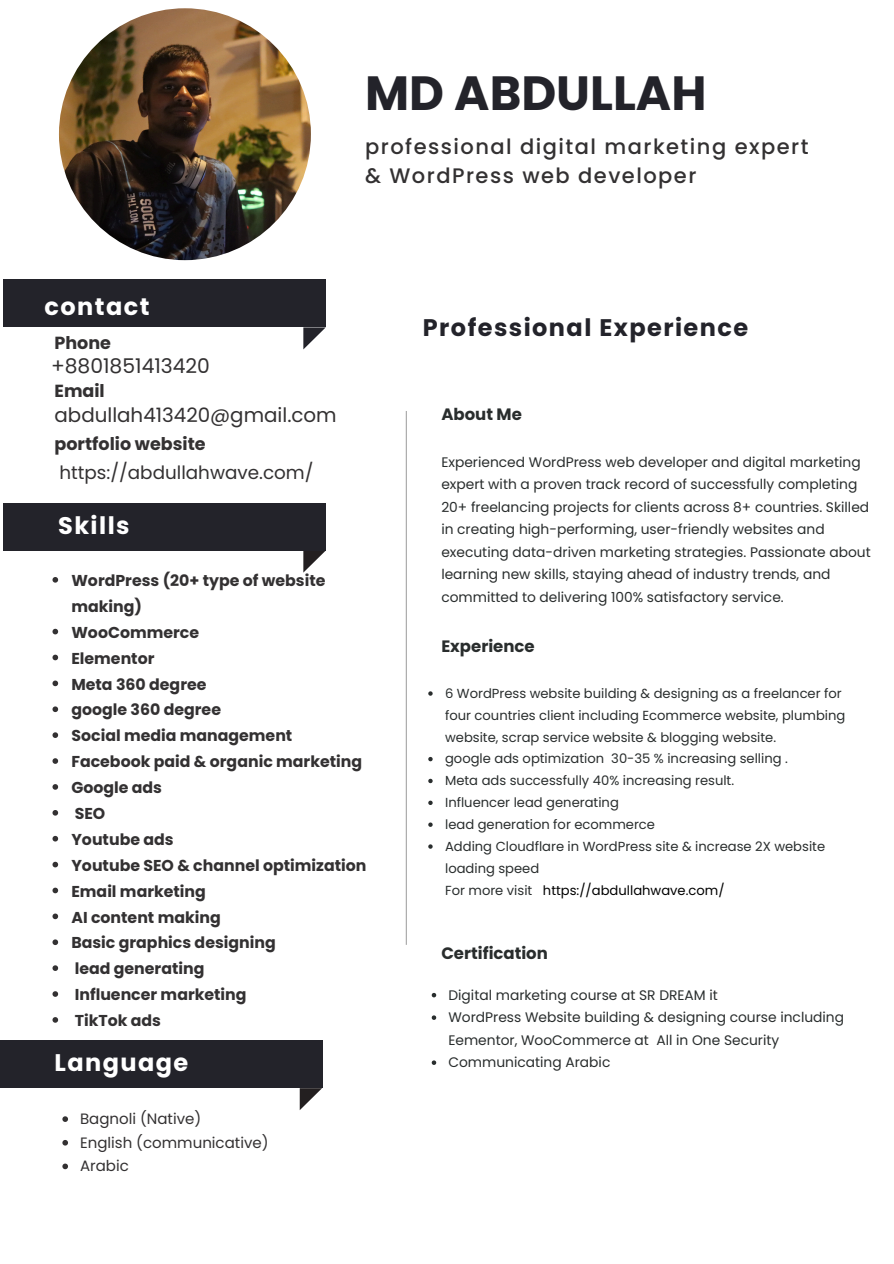
<style>
.page{position:relative;width:894px;height:1264px;background:#fff}
.page>*{position:absolute;margin:0;border:0;box-sizing:border-box;transform-origin:0 0}
.t1{font:700 48px "Poppins";color:#23232a}
.t2{font:700 24px "Poppins";letter-spacing:.06em;color:#23232a}
.t3{font:700 24px "Poppins";letter-spacing:.06em;color:#fff}
.t4{font:500 21px/29.2px "Poppins";letter-spacing:.07em;color:#333132}
.t5{font:20.25px "Poppins";color:#333132}
.t6{font:19.8px "Poppins";color:#333132}
.t7{font:18.3px "Poppins";color:#333132}
.t8{font:700 17.55px "Poppins";color:#333132}
.t9{font:700 16.5px "Poppins";color:#292d2d}
.t10{font:700 15.75px/25.8px "Poppins";color:#333132}
.t11{font:15px "Poppins";color:#333132}
.t12{font:13.8px/22.5px "Poppins";color:#292d2d}
.t13{font:13.05px/21.9px "Poppins";color:#292d2d}
.t14{font:13.05px "Poppins";color:#000}
.s1{color:#292d2d}
</style>
<div class="page">
<svg style="left:299px;top:1088px;width:23px;height:22px"></svg>
<div style="left:0;top:1040px;width:322px;height:48px;background:#23232a"></div>
<hr style="left:405px;top:411px;width:2px;height:533px;background:#a6a6a6">
<img style="left:59px;top:8px;width:252px;height:252px;border-radius:50%">
<svg style="left:303px;top:550px;width:22px;height:22px"></svg>
<div style="left:4px;top:502px;width:321px;height:48px;background:#23232a"></div>
<svg style="left:303px;top:327px;width:22px;height:22px"></svg>
<div style="left:4px;top:279px;width:321px;height:48px;background:#23232a"></div>
<svg style="left:62px;top:1116px;width:6px;height:5px"></svg>
<svg style="left:62px;top:1140px;width:6px;height:5px"></svg>
<svg style="left:62px;top:1163px;width:6px;height:6px"></svg>
<svg style="left:52px;top:577px;width:6px;height:5px"></svg>
<svg style="left:52px;top:628px;width:6px;height:6px"></svg>
<svg style="left:52px;top:654px;width:6px;height:6px"></svg>
<svg style="left:52px;top:680px;width:6px;height:6px"></svg>
<svg style="left:52px;top:706px;width:6px;height:6px"></svg>
<svg style="left:52px;top:732px;width:6px;height:6px"></svg>
<svg style="left:52px;top:758px;width:6px;height:5px"></svg>
<svg style="left:52px;top:784px;width:6px;height:5px"></svg>
<svg style="left:52px;top:810px;width:6px;height:5px"></svg>
<svg style="left:52px;top:835px;width:6px;height:6px"></svg>
<svg style="left:52px;top:861px;width:6px;height:6px"></svg>
<svg style="left:52px;top:887px;width:6px;height:6px"></svg>
<svg style="left:52px;top:913px;width:6px;height:6px"></svg>
<svg style="left:52px;top:939px;width:6px;height:6px"></svg>
<svg style="left:52px;top:965px;width:6px;height:5px"></svg>
<svg style="left:52px;top:991px;width:6px;height:5px"></svg>
<svg style="left:52px;top:1017px;width:6px;height:5px"></svg>
<svg style="left:428px;top:691px;width:4px;height:4px"></svg>
<svg style="left:428px;top:757px;width:4px;height:4px"></svg>
<svg style="left:428px;top:778px;width:4px;height:5px"></svg>
<svg style="left:428px;top:800px;width:4px;height:5px"></svg>
<svg style="left:428px;top:822px;width:4px;height:4px"></svg>
<svg style="left:428px;top:844px;width:4px;height:4px"></svg>
<svg style="left:431px;top:992px;width:5px;height:5px"></svg>
<svg style="left:431px;top:1015px;width:5px;height:4px"></svg>
<svg style="left:431px;top:1060px;width:5px;height:4px"></svg>
<h4 class="t1" style="left:365px;top:60px;width:343px">MD ABDULLAH</h4>
<h5 class="t4" style="left:365px;top:131px;width:445px">professional digital marketing expert &amp; WordPress web developer</h5>
<p class="t3" style="left:45px;top:289px;width:106px">contact</p>
<h1 class="t8" style="left:54px;top:331px;width:58px">Phone</h1>
<p class="t5" style="left:51px;top:352px;width:160px">+8801851413420</p>
<h2 class="t6" style="left:54px;top:401px;width:283px">abdullah413420@gmail.com</h2>
<p class="t8" style="left:54px;top:379px;width:52px">Email</p>
<h4 class="t2" style="left:422px;top:310px;width:327px">Professional Experience</h4>
<p class="t9" style="left:441px;top:402px;width:82px">About Me</p>
<p class="t8" style="left:54px;top:432px;width:152px">portfolio website</p>
<p class="t7" style="left:59px;top:460px;width:255px">https://abdullahwave.com/</p>
<h3 class="t3" style="left:58px;top:508px;width:73px">Skills</h3>
<p class="t10" style="left:71px;top:567px;width:255px">WordPress (20+ type of website making)</p>
<p class="t10" style="left:71px;top:619px;width:129px">WooCommerce</p>
<p class="t10" style="left:71px;top:645px;width:85px">Elementor</p>
<p class="t10" style="left:71px;top:671px;width:136px">Meta 360 degree</p>
<p class="t10" style="left:71px;top:697px;width:151px">google 360 degree</p>
<p class="t10" style="left:71px;top:723px;width:222px">Social media management</p>
<p class="t10" style="left:71px;top:748px;width:292px">Facebook paid &amp; organic marketing</p>
<p class="t10" style="left:71px;top:774px;width:92px">Google ads</p>
<p class="t10" style="left:75px;top:800px;width:32px">SEO</p>
<p class="t10" style="left:71px;top:826px;width:104px">Youtube ads</p>
<p class="t10" style="left:71px;top:852px;width:296px">Youtube SEO &amp; channel optimization</p>
<p class="t10" style="left:71px;top:878px;width:136px">Email marketing</p>
<p class="t10" style="left:71px;top:904px;width:151px">AI content making</p>
<p class="t10" style="left:71px;top:930px;width:206px">Basic graphics designing</p>
<p class="t10" style="left:75px;top:955px;width:131px">lead generating</p>
<p class="t10" style="left:75px;top:981px;width:173px">Influencer marketing</p>
<h2 class="t10" style="left:75px;top:1007px;width:88px">TikTok ads</h2>
<h5 class="t3" style="left:54px;top:1046px;width:135px">Language</h5>
<h5 class="t11" style="left:80px;top:1108px;width:123px">Bagnoli (Native)</h5>
<h6 class="t11" style="left:80px;top:1132px;width:190px">English (communicative)</h6>
<h2 class="t11" style="left:80px;top:1155px;width:50px">Arabic</h2>
<p class="t12" style="left:441px;top:450px;width:431px">Experienced WordPress web developer and digital marketing expert with a proven track record of successfully completing 20+ freelancing projects for clients across 8+ countries. Skilled in creating high-performing, user-friendly websites and executing data-driven marketing strategies. Passionate about learning new skills, staying ahead of industry trends, and committed to delivering 100% satisfactory service.</p>
<p class="t9" style="left:441px;top:634px;width:95px">Experience</p>
<p class="t13" style="left:445px;top:682px;width:401px">6 WordPress website building &amp; designing as a freelancer for four countries client including Ecommerce website, plumbing website, scrap service website &amp; blogging website.</p>
<h2 class="t13" style="left:445px;top:748px;width:344px">google ads optimization 30-35 % increasing selling .</h2>
<p class="t13" style="left:445px;top:769px;width:290px">Meta ads successfully 40% increasing result.</p>
<p class="t13" style="left:445px;top:791px;width:175px">Influencer lead generating</p>
<p class="t13" style="left:445px;top:813px;width:211px">lead generation for ecommerce</p>
<p class="t13" style="left:445px;top:835px;width:381px">Adding Cloudflare in WordPress site &amp; increase 2X website loading speed</p>
<p class="t14" style="left:445px;top:881px;width:281px"><span class="s1">For more visit</span> https://abdullahwave.com/</p>
<p class="t9" style="left:441px;top:941px;width:108px">Certification</p>
<p class="t12" style="left:448px;top:983px;width:271px">Digital marketing course at SR DREAM it</p>
<p class="t12" style="left:448px;top:1006px;width:397px">WordPress Website building &amp; designing course including<br>Eementor, WooCommerce at All in One Security</p>
<p class="t12" style="left:448px;top:1051px;width:163px">Communicating Arabic</p>
</div>
